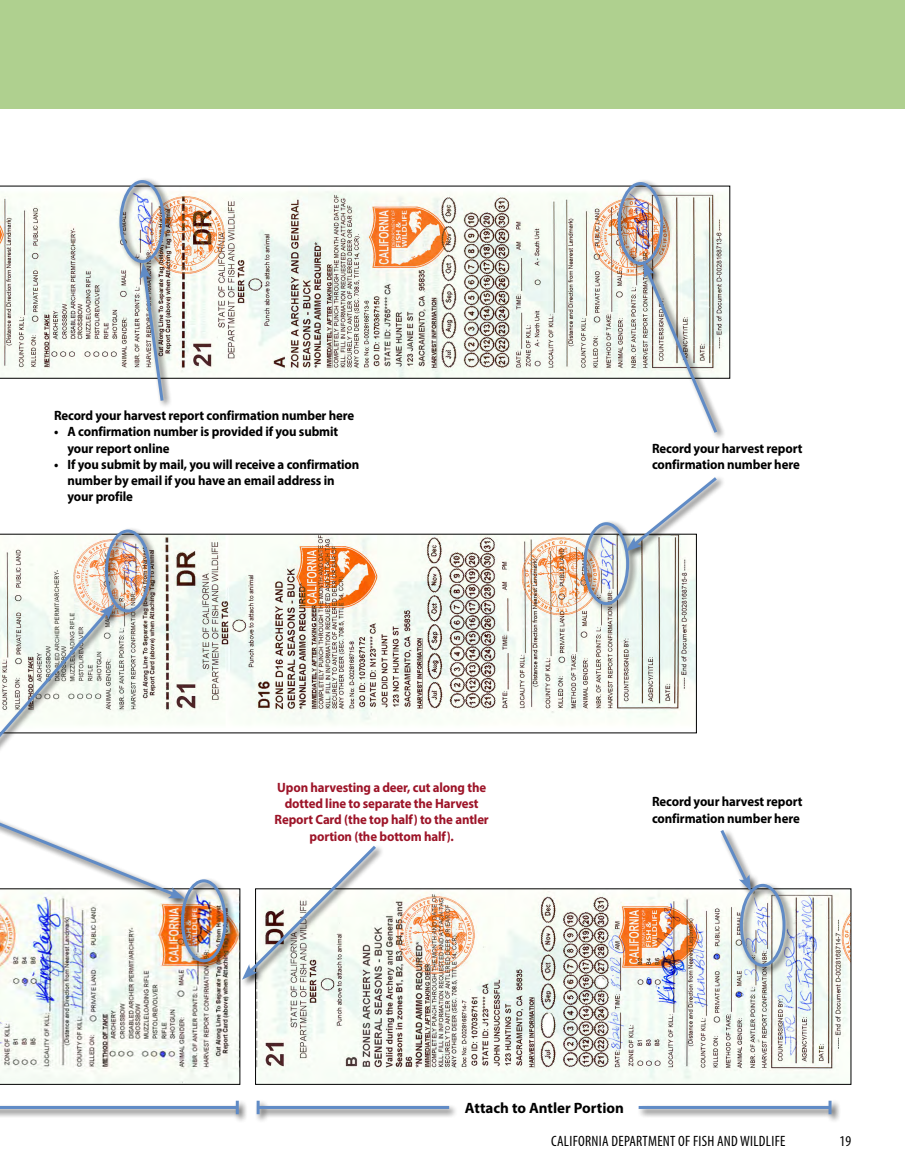
<style>
.page{position:relative;width:905px;height:1175px;background:#fff}
.page>*{position:absolute;margin:0;border:0;box-sizing:border-box;transform-origin:0 0}
.t1{font:condensed 15px "Myriad Pro";letter-spacing:.02em;color:#000}
.t2{font:700 15px "Myriad Pro";color:#000}
.t3{font:700 13.5px/16.2px "Myriad Pro";letter-spacing:-.01em;color:#000;scale:.95 1}
.t4{font:700 13.5px/16.2px "Myriad Pro";letter-spacing:-.01em;color:#9d1428;text-align:center;scale:.95 1}
</style>
<div class="page">
<div style="left:0;top:0;width:904px;height:108px;background:#afd08f"></div>
<div style="left:0;top:177px;width:840px;height:946px;background:#000;opacity:.75"></div>
<div style="left:119px;top:180px;width:46px;height:83px;border:3px solid #608bc6;border-radius:50%"></div>
<div style="left:617px;top:182px;width:46px;height:83px;border:3px solid #608bc6;border-radius:50%"></div>
<div style="left:740px;top:884px;width:45px;height:82px;border:3px solid #608bc6;border-radius:50%"></div>
<div style="left:181px;top:879px;width:45px;height:83px;border:3px solid #608bc6;border-radius:50%"></div>
<div style="left:583px;top:522px;width:46px;height:83px;border:3px solid #608bc6;border-radius:50%"></div>
<div style="left:105px;top:529px;width:46px;height:83px;border:3px solid #608bc6;border-radius:50%"></div>
<hr style="left:258px;top:1106px;width:191px;height:2px;background:#608bc6">
<svg style="left:256px;top:1100px;width:4px;height:14px"></svg>
<hr style="left:0;top:1106px;width:237px;height:2px;background:#608bc6">
<hr style="left:236px;top:1100px;width:3px;height:14px;background:#608bc6">
<hr style="left:638px;top:1106px;width:192px;height:2px;background:#608bc6">
<hr style="left:828px;top:1100px;width:3px;height:14px;background:#608bc6">
<svg style="left:0;top:603px;width:185px;height:295px"></svg>
<svg style="left:717px;top:826px;width:34px;height:65px"></svg>
<svg style="left:242px;top:842px;width:137px;height:137px"></svg>
<svg style="left:625px;top:474px;width:95px;height:77px"></svg>
<svg style="left:643px;top:261px;width:76px;height:175px"></svg>
<svg style="left:139px;top:263px;width:26px;height:141px"></svg>
<p class="t3" style="left:54px;top:407px;width:317px">Record your harvest report confirmation number here</p>
<p class="t3" style="left:68px;top:423px;width:286px;text-indent:-14px">• A confirmation number is provided if you submit your report online</p>
<p class="t3" style="left:67px;top:456px;width:309px;text-indent:-13px">• If you submit by mail, you will receive a confirmation number by email if you have an email address in your profile</p>
<p class="t3" style="left:652px;top:439px;width:160px">Record your harvest report confirmation number here</p>
<p class="t4" style="left:274px;top:779px;width:227px">Upon harvesting a deer, cut along the dotted line to separate the Harvest Report Card (the top half) to the antler portion (the bottom half).</p>
<p class="t3" style="left:652px;top:793px;width:160px">Record your harvest report confirmation number here</p>
<p class="t2" style="left:465px;top:1098px;width:160px">Attach to Antler Portion</p>
<p class="t1" style="left:551px;top:1132px;width:236px">CALIFORNIA DEPARTMENT OF FISH AND WILDLIFE</p>
<p class="t1" style="left:839px;top:1132px;width:13px">19</p>
</div>
